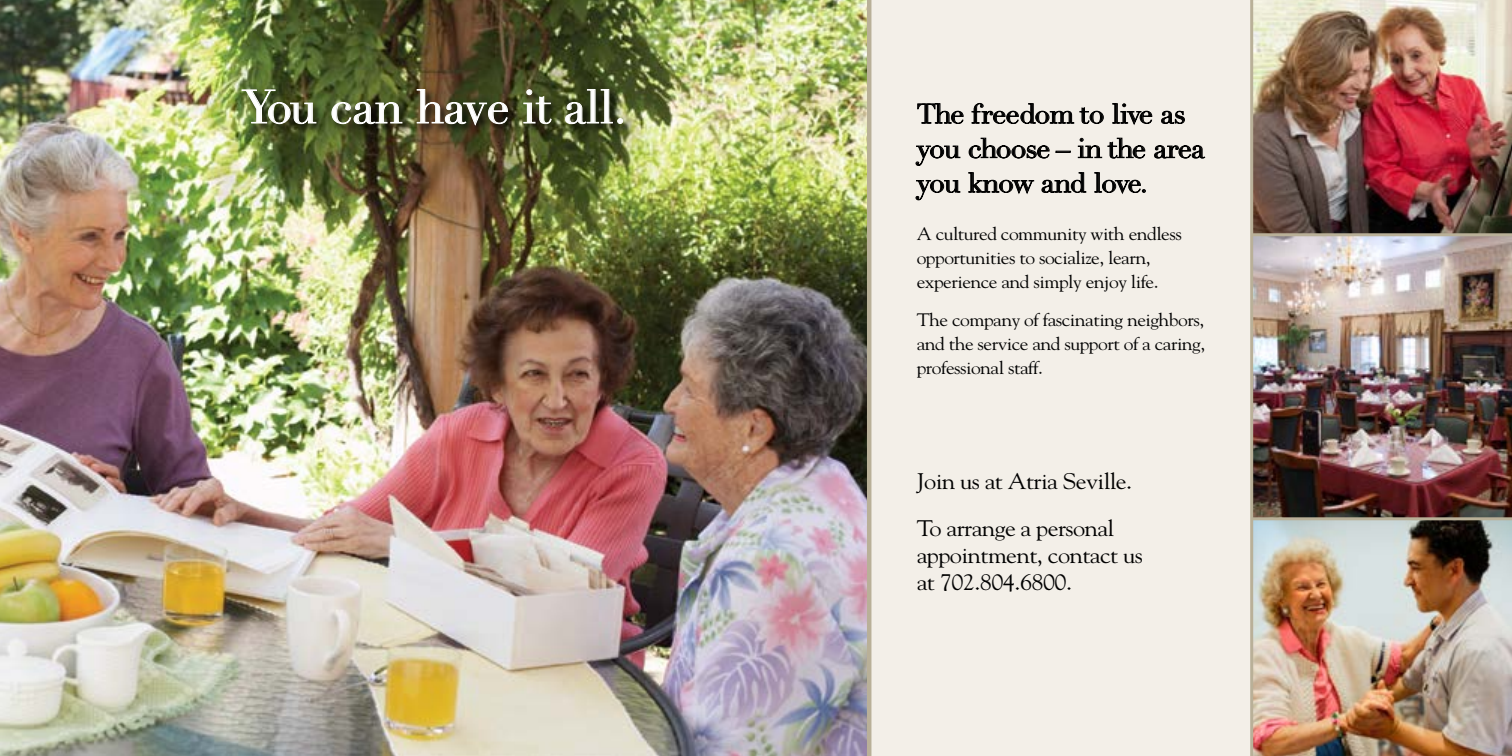
<style>
.page{position:relative;width:1512px;height:756px;background:#fff}
.page>*{position:absolute;margin:0;border:0;box-sizing:border-box;transform-origin:0 0}
.t1{font:46.5px "Didot LT Std";letter-spacing:-.015em;color:#fff}
.t2{font:27px/34.5px "Didot LT Std";letter-spacing:-.035em;color:#000;scale:1.05 1}
.t3{font:22.5px/47.2px "Goudy Std";letter-spacing:-.025em;color:#000;scale:1.08 1}
.t4{font:18px/24px "Goudy Std";letter-spacing:-.025em;color:#000;scale:1.08 1}
.s1{font-family:"Goudy Std";font-style:italic}
</style>
<div class="page">
<div style="left:847px;top:0;width:665px;height:756px;background:#f3efe8"></div>
<svg style="left:917px;top:103px;width:47px;height:21px"></svg>
<svg style="left:972px;top:103px;width:102px;height:21px"></svg>
<svg style="left:1080px;top:107px;width:24px;height:17px"></svg>
<svg style="left:1112px;top:103px;width:40px;height:22px"></svg>
<svg style="left:1161px;top:111px;width:24px;height:13px"></svg>
<svg style="left:916px;top:145px;width:44px;height:21px"></svg>
<svg style="left:969px;top:138px;width:81px;height:20px"></svg>
<svg style="left:1056px;top:151px;width:15px;height:2px"></svg>
<svg style="left:1078px;top:138px;width:24px;height:20px"></svg>
<svg style="left:1108px;top:138px;width:37px;height:20px"></svg>
<svg style="left:1154px;top:145px;width:51px;height:13px"></svg>
<svg style="left:916px;top:180px;width:44px;height:20px"></svg>
<svg style="left:968px;top:172px;width:66px;height:22px"></svg>
<svg style="left:1042px;top:172px;width:44px;height:21px"></svg>
<svg style="left:1094px;top:172px;width:52px;height:22px"></svg>
<img style="left:1253px;top:236px;width:259px;height:520px">
<img style="left:1253px;top:0;width:259px;height:233px">
<img style="left:0;top:0;width:867px;height:756px">
<img style="left:240px;top:86px;width:395px;height:50px">
<svg style="left:242px;top:89px;width:74px;height:35px;background:#656f4a"></svg>
<svg style="left:331px;top:102px;width:72px;height:22px;background:#676d54"></svg>
<svg style="left:417px;top:89px;width:91px;height:37px;background:#5e5841"></svg>
<svg style="left:523px;top:89px;width:29px;height:35px"></svg>
<svg style="left:565px;top:89px;width:58px;height:35px;background:#5d6447"></svg>
<hr style="left:867px;top:0;width:4px;height:756px;background:#b9b098">
<hr style="left:1252px;top:517px;width:260px;height:3px;background:#b9b098">
<hr style="left:1252px;top:233px;width:260px;height:3px;background:#b9b098">
<hr style="left:1250px;top:0;width:3px;height:756px;background:#b9b098">
<h1 class="t1" style="left:242px;top:79px;width:386px">You can have it all.</h1>
<h2 class="t2" style="left:917px;top:97px;width:276px">The freedom to live as you choose <span class="s1">–</span> in the area you know and love.</h2>
<p class="t4" style="left:917px;top:222px;width:247px">A cultured community with endless opportunities to socialize, learn, experience and simply enjoy life.</p>
<p class="t4" style="left:917px;top:307px;width:269px;text-align:justify">The company of fascinating neighbors, and the service and support of a caring, professional staff.</p>
<p class="t3" style="left:917px;top:457px;width:201px">Join us at Atria Seville.<br>To arrange a personal</p>
<p class="t3" style="left:917px;top:542px;width:211px;line-height:27px">appointment, contact us at 702.804.6800.</p>
</div>
